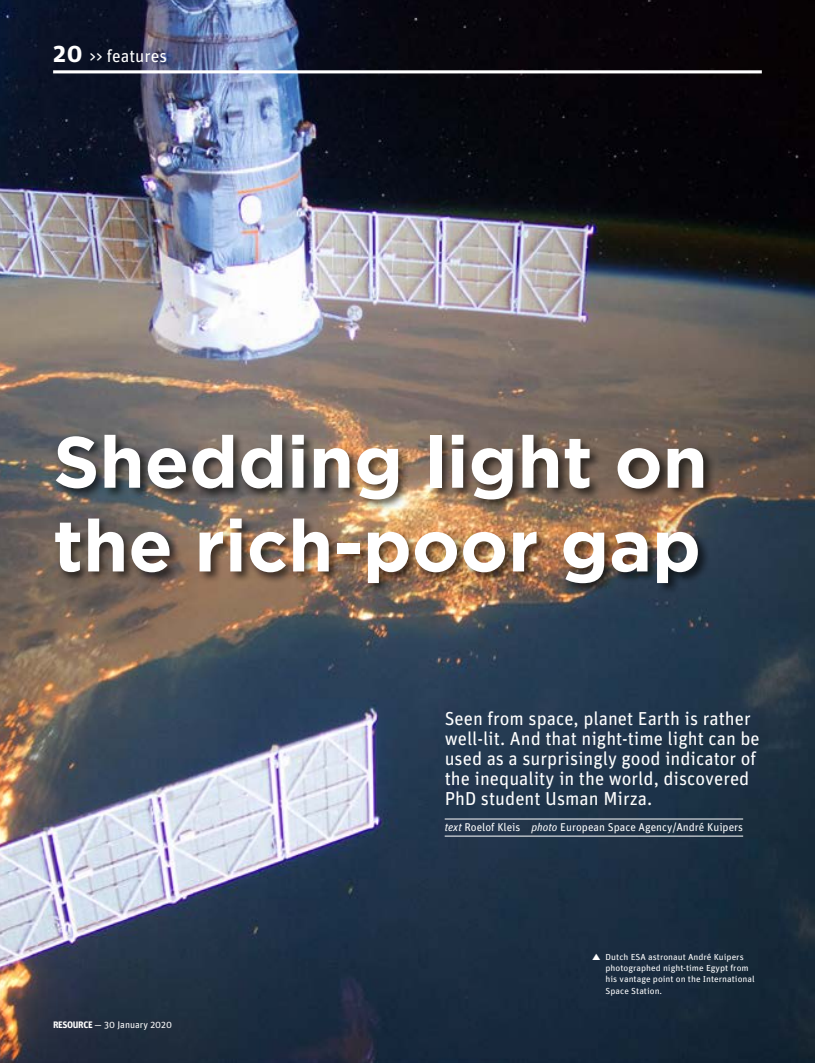
<style>
.page{position:relative;width:815px;height:1063px;background:#fff}
.page>*{position:absolute;margin:0;border:0;box-sizing:border-box;transform-origin:0 0}
.t1{font:700 72.5px/83.8px "Gotham";color:#fff}
.t2{font:18.75px/20px "Unit OT";color:#fff}
.t3{font:17.5px "Unit OT";color:#fff}
.t4{font:11.25px "Unit OT";color:#fff}
.t5{font:9.62px "Unit OT";color:#fff}
.t6{font:8.75px/11.2px "Unit OT";color:#fff;scale:1.07 1}
.s1{font-weight:700;font-size:25px}
.s2{font-style:italic}
.s3{font-weight:700;font-size:9.38px}
.s4{font-size:9.38px}
</style>
<div class="page">
<img style="left:0;top:0;width:815px;height:1063px">
<hr style="left:53px;top:70px;width:709px;height:3px;background:#fff">
<div style="left:53px;top:433px;width:662px;height:161px;background:#000;opacity:.6"></div>
<hr style="left:445px;top:836px;width:298px;height:1px;background:#fff">
<hr style="left:445px;top:819px;width:298px;height:1px;background:#fff">
<svg style="left:592px;top:953px;width:8px;height:7px"></svg>
<p class="t3" style="left:53px;top:46px;width:115px"><span class="s1">20</span> &gt;&gt; features</p>
<h1 class="t1" style="left:53px;top:420px;width:656px">Shedding light on the rich-poor gap</h1>
<p class="t2" style="left:445px;top:709px;width:317px">Seen from space, planet Earth is rather well-lit. And that night-time light can be used as a surprisingly good indicator of the inequality in the world, discovered PhD student Usman Mirza.</p>
<p class="t4" style="left:445px;top:821px;width:300px"><span class="s2">text</span> Roelof Kleis <span class="s2">photo</span> European Space Agency/André Kuipers</p>
<p class="t5" style="left:53px;top:1019px;width:120px"><span class="s3">RESOURCE</span> <span class="s4">—</span> 30 January 2020</p>
<p class="t6" style="left:606px;top:951px;width:141px">Dutch ESA astronaut André Kuipers photographed night-time Egypt from his vantage point on the International<br>Space Station.</p>
</div>
